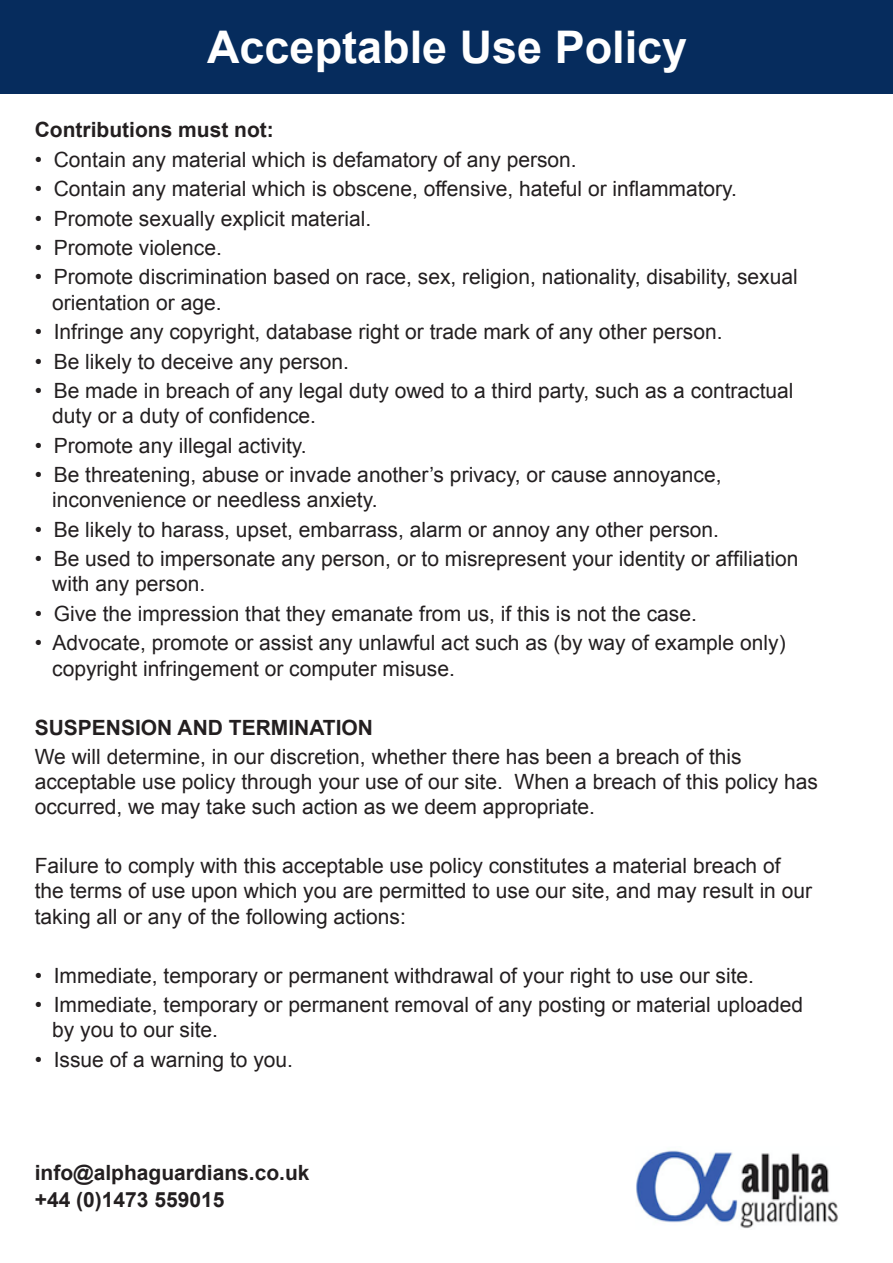
<style>
.page{position:relative;width:893px;height:1263px;background:#fff}
.page>*{position:absolute;margin:0;border:0;box-sizing:border-box;transform-origin:0 0}
.t1{font:700 45px "Arial";color:#fff}
.t2{font:21px/25.2px "Arial";color:#231f20}
.t3{font:700 21px "Arial";color:#231f20}
</style>
<div class="page">
<div style="left:0;top:0;width:893px;height:94px;background:#062c5d"></div>
<img style="left:636px;top:1150px;width:202px;height:79px">
<p class="t1" style="left:207px;top:17px;width:482px">Acceptable Use Policy</p>
<p class="t3" style="left:35px;top:116px;width:241px">Contributions must not:</p>
<p class="t2" style="left:35px;top:147px;width:543px">• Contain any material which is defamatory of any person.</p>
<p class="t2" style="left:35px;top:176px;width:704px">• Contain any material which is obscene, offensive, hateful or inflammatory.</p>
<p class="t2" style="left:35px;top:206px;width:338px">• Promote sexually explicit material.</p>
<p class="t2" style="left:35px;top:235px;width:189px">• Promote violence.</p>
<p class="t2" style="left:52px;top:265px;width:747px;text-indent:-18px">• Promote discrimination based on race, sex, religion, nationality, disability, sexual orientation or age.</p>
<p class="t2" style="left:35px;top:319px;width:689px">• Infringe any copyright, database right or trade mark of any other person.</p>
<p class="t2" style="left:35px;top:349px;width:316px">• Be likely to deceive any person.</p>
<p class="t2" style="left:52px;top:378px;width:743px;text-indent:-18px">• Be made in breach of any legal duty owed to a third party, such as a contractual duty or a duty of confidence.</p>
<p class="t2" style="left:35px;top:433px;width:273px">• Promote any illegal activity.</p>
<p class="t2" style="left:52px;top:462px;width:671px;text-indent:-18px">• Be threatening, abuse or invade another’s privacy, or cause annoyance, inconvenience or needless anxiety.</p>
<p class="t2" style="left:35px;top:517px;width:686px">• Be likely to harass, upset, embarrass, alarm or annoy any other person.</p>
<p class="t2" style="left:52px;top:546px;width:748px;text-indent:-18px">• Be used to impersonate any person, or to misrepresent your identity or affiliation with any person.</p>
<p class="t2" style="left:35px;top:601px;width:664px">• Give the impression that they emanate from us, if this is not the case.</p>
<p class="t2" style="left:52px;top:631px;width:735px;text-indent:-18px">• Advocate, promote or assist any unlawful act such as (by way of example only) copyright infringement or computer misuse.</p>
<p class="t3" style="left:35px;top:713px;width:340px">SUSPENSION AND TERMINATION</p>
<p class="t2" style="left:35px;top:744px;width:785px">We will determine, in our discretion, whether there has been a breach of this acceptable use policy through your use of our site. When a breach of this policy has occurred, we may take such action as we deem appropriate.</p>
<p class="t2" style="left:35px;top:853px;width:779px">Failure to comply with this acceptable use policy constitutes a material breach of the terms of use upon which you are permitted to use our site, and may result in our taking all or any of the following actions:</p>
<p class="t2" style="left:35px;top:963px;width:721px">• Immediate, temporary or permanent withdrawal of your right to use our site.</p>
<p class="t2" style="left:52px;top:992px;width:752px;text-indent:-18px">• Immediate, temporary or permanent removal of any posting or material uploaded by you to our site.</p>
<p class="t2" style="left:35px;top:1047px;width:260px">• Issue of a warning to you.</p>
<p class="t3" style="left:35px;top:1159px;width:276px">info@alphaguardians.co.uk</p>
<p class="t3" style="left:35px;top:1186px;width:191px">+44 (0)1473 559015</p>
</div>
